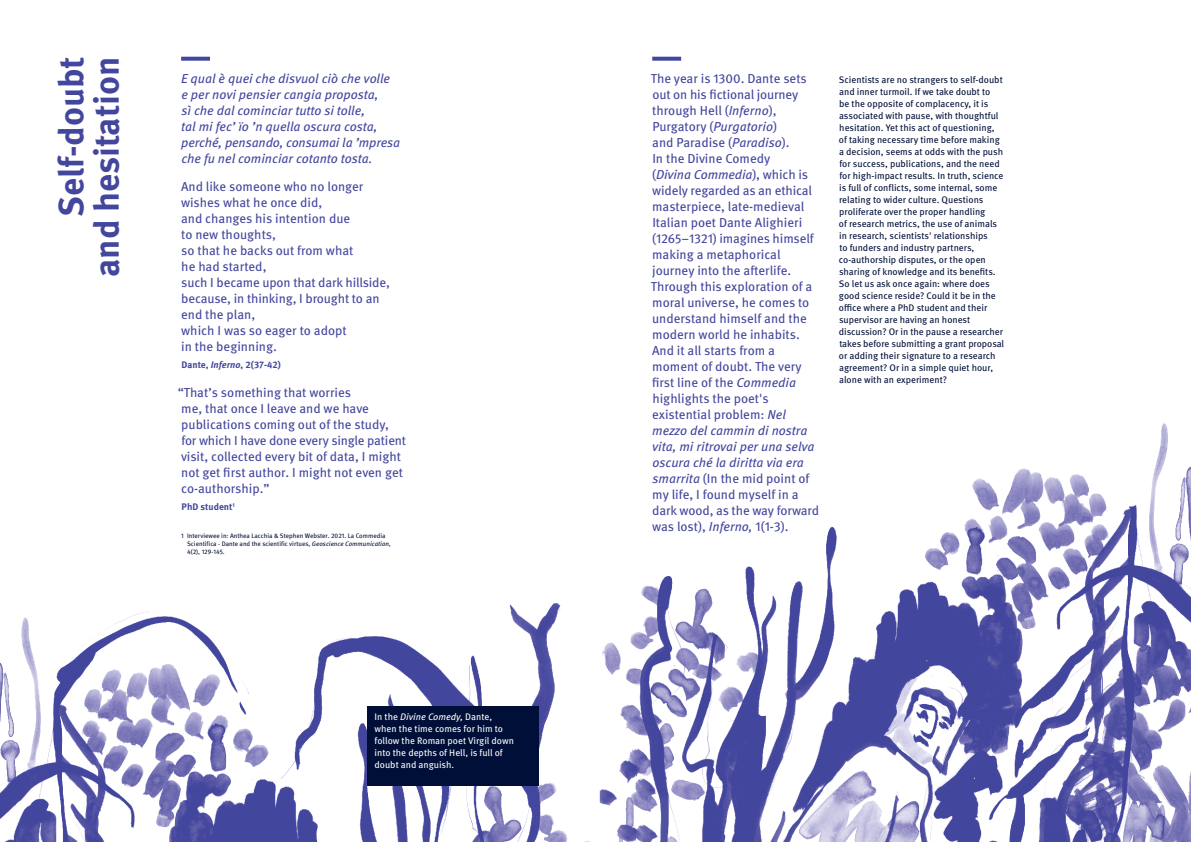
<style>
.page{position:relative;width:1191px;height:842px;background:#fff}
.page>*{position:absolute;margin:0;border:0;box-sizing:border-box;transform-origin:0 0}
.t1{font:700 35px/35.5px "Meta Pro";color:#43469d;text-align:right}
.t2{font:13px/16px "Meta Pro";color:#43469d}
.t3{font:italic 13px/16px "Meta Pro";letter-spacing:-.005em;color:#43469d}
.t4{font:9.5px/12px "Meta Pro";color:#000f38}
.t5{font:9.5px/12px "Meta Pro";color:#fff}
.t6{font:700 9.5px "Meta Pro";color:#43469d}
.t7{font:6.5px/8px "Meta Pro";color:#000f38}
.s1{font-style:italic}
</style>
<div class="page">
<img style="left:0;top:603px;width:590px;height:239px">
<img style="left:599px;top:423px;width:592px;height:419px">
<svg style="left:181px;top:57px;width:29px;height:4px"></svg>
<svg style="left:652px;top:57px;width:29px;height:4px"></svg>
<div style="left:367px;top:706px;width:172px;height:79px;background:#000f38"></div>
<h1 class="t1" style="left:51px;top:277px;width:222px;rotate:-90deg">Self-doubt and hesitation</h1>
<p class="t3" style="left:181px;top:69px;width:221px">E qual è quei che disvuol ciò che volle<br>e per novi pensier cangia proposta,<br>sì che dal cominciar tutto si tolle,<br>tal mi fec’ ïo ’n quella oscura costa, perché, pensando, consumai la ’mpresa che fu nel cominciar cotanto tosta.</p>
<p class="t2" style="left:181px;top:177px;width:210px">And like someone who no longer wishes what he once did,<br>and changes his intention due<br>to new thoughts,<br>so that he backs out from what<br>he had started,<br>such I became upon that dark hillside, because, in thinking, I brought to an end the plan,<br>which I was so eager to adopt<br>in the beginning.</p>
<p class="t6" style="left:182px;top:358px;width:101px">Dante, <span class="s1">Inferno</span>, 2(37-42)</p>
<p class="t2" style="left:178px;top:383px;width:230px">“That’s something that worries<br>me, that once I leave and we have publications coming out of the study,<br>for which I have done every single patient visit, collected every bit of data, I might not get first author. I might not even get co-authorship.”</p>
<p class="t6" style="left:182px;top:500px;width:55px">PhD student<sup>1</sup></p>
<p class="t7" style="left:187px;top:531px;width:205px;text-indent:-6px">1 Interviewee in: Anthea Lacchia &amp; Stephen Webster. 2021. La Commedia<br>Scientifica - Dante and the scientific virtues, <span class="s1">Geoscience Communication,<br></span>4(2), 129-145.</p>
<p class="t5" style="left:374px;top:710px;width:141px">In the <span class="s1">Divine Comedy,</span> Dante, when the time comes for him to follow the Roman poet Virgil down into the depths of Hell, is full of doubt and anguish.</p>
<p class="t2" style="left:651px;top:69px;width:170px">The year is 1300. Dante sets out on his fictional journey through Hell (<span class="s1">Inferno</span>),<br>Purgatory (<span class="s1">Purgatorio</span>)<br>and Paradise (<span class="s1">Paradiso</span>).<br>In the Divine Comedy<br>(<span class="s1">Divina Commedia</span>), which is widely regarded as an ethical masterpiece, late-medieval<br>Italian poet Dante Alighieri (1265–1321) imagines himself making a metaphorical journey into the afterlife.<br>Through this exploration of a moral universe, he comes to understand himself and the modern world he inhabits.<br>And it all starts from a moment of doubt. The very first line of the <span class="s1">Commedia </span>highlights the poet's existential problem: <span class="s1">Nel mezzo del cammin di nostra vita, mi ritrovai per una selva oscura ché la diritta via era smarrita</span> (In the mid point of my life, I found myself in a dark wood, as the way forward was lost), <span class="s1">Inferno,</span> 1(1-3).</p>
<p class="t4" style="left:839px;top:73px;width:167px">Scientists are no strangers to self-doubt and inner turmoil. If we take doubt to<br>be the opposite of complacency, it is associated with pause, with thoughtful hesitation. Yet this act of questioning, of taking necessary time before making a decision, seems at odds with the push for success, publications, and the need for high-impact results. In truth, science is full of conflicts, some internal, some relating to wider culture. Questions proliferate over the proper handling<br>of research metrics, the use of animals in research, scientists' relationships<br>to funders and industry partners, co-authorship disputes, or the open sharing of knowledge and its benefits.<br>So let us ask once again: where does good science reside? Could it be in the office where a PhD student and their supervisor are having an honest discussion? Or in the pause a researcher takes before submitting a grant proposal or adding their signature to a research agreement? Or in a simple quiet hour, alone with an experiment?</p>
</div>
